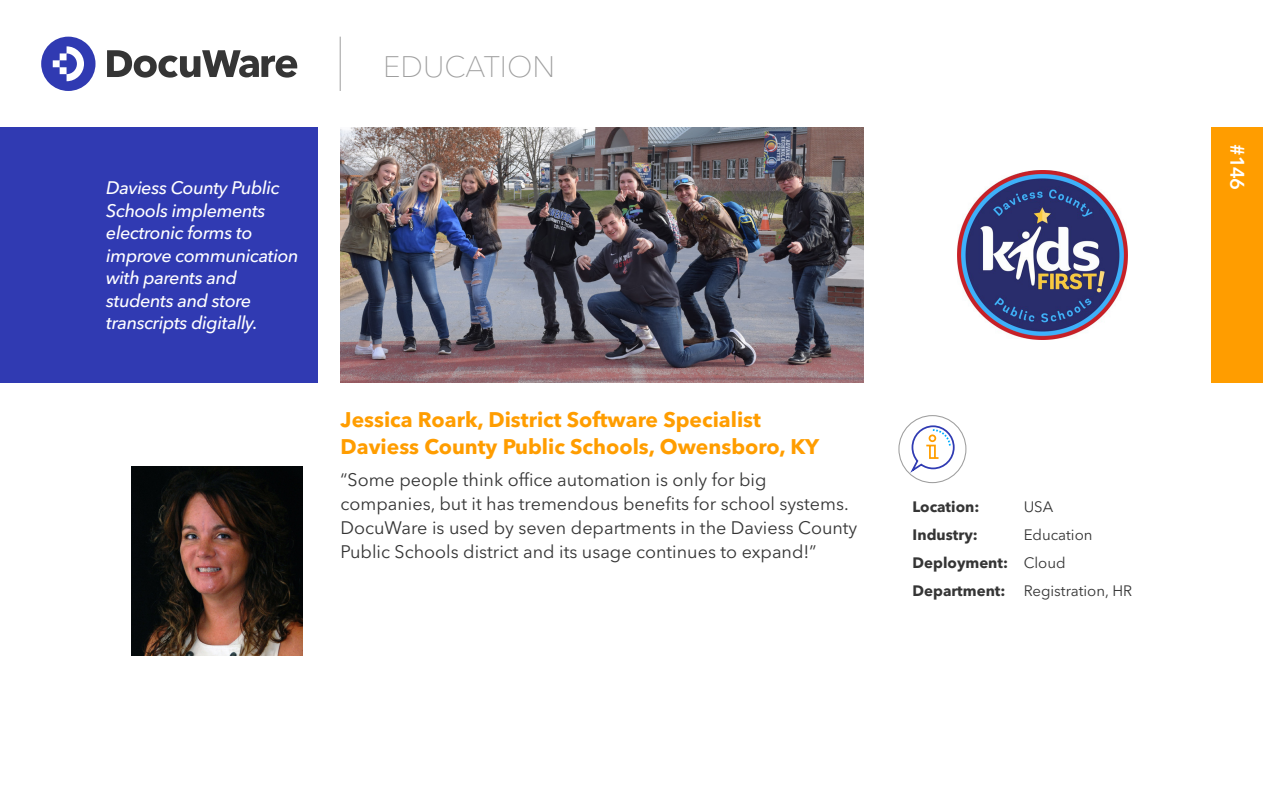
<style>
.page{position:relative;width:1263px;height:787px;background:#fff}
.page>*{position:absolute;margin:0;border:0;box-sizing:border-box;transform-origin:0 0}
.t1{font:100 29.4px "Avenir Next LT Pro";color:#9e9e9e}
.t2{font:700 21px/27px "Avenir Next LT Pro";color:#ff9d00}
.t3{font:600 19.5px "Avenir Next LT Pro";color:#fff}
.t4{font:18px/24px "Avenir Next LT Pro";color:#353535}
.t5{font:italic 500 18px/22.5px "Avenir Next LT Pro";letter-spacing:-.02em;color:#fff}
.t6{font:15px/28px "Avenir Next LT Pro";color:#353535}
.t7{font:700 15px "Avenir Next LT Pro";color:#353535}
.s1{font-weight:700}
</style>
<div class="page">
<svg style="left:41px;top:37px;width:55px;height:54px"></svg>
<svg style="left:107px;top:50px;width:190px;height:28px"></svg>
<hr style="left:340px;top:37px;width:1px;height:54px;background:#9e9e9e">
<div style="left:1212px;top:128px;width:51px;height:255px;background:#ff9d00"></div>
<div style="left:0;top:128px;width:317px;height:255px;background:#303ab2"></div>
<div style="left:898px;top:415px;width:68px;height:68px;border:1px solid #9e9e9e;border-radius:50%"></div>
<svg style="left:908px;top:424px;width:47px;height:51px"></svg>
<img style="left:341px;top:128px;width:522px;height:255px">
<img style="left:132px;top:466px;width:171px;height:189px">
<img style="left:957px;top:170px;width:170px;height:170px">
<p class="t5" style="left:106px;top:176px;width:194px">Daviess County Public<br>Schools implements electronic forms to improve communication with parents and students and store transcripts digitally.</p>
<h1 class="t1" style="left:383px;top:49px;width:174px">EDUCATION</h1>
<p class="t2" style="left:341px;top:406px;width:480px">Jessica Roark, District Software Specialist<br>Daviess County Public Schools, Owensboro, KY</p>
<p class="t4" style="left:341px;top:468px;width:518px">“Some people think office automation is only for big companies, but it has tremendous benefits for school systems.<br>DocuWare is used by seven departments in the Daviess County Public Schools district and its usage continues to expand!”</p>
<p class="t7" style="left:913px;top:497px;width:68px">Location:</p>
<p class="t6" style="left:1024px;top:492px;width:31px">USA</p>
<p class="t7" style="left:913px;top:525px;width:67px">Industry:</p>
<p class="t6" style="left:913px;top:520px;width:221px;text-indent:111px">Education<br><span class="s1">Deployment:</span> Cloud<br><span class="s1">Department:</span> Registration, HR</p>
<p class="t3" style="left:1249px;top:144px;width:47px;rotate:90deg">#146</p>
</div>
